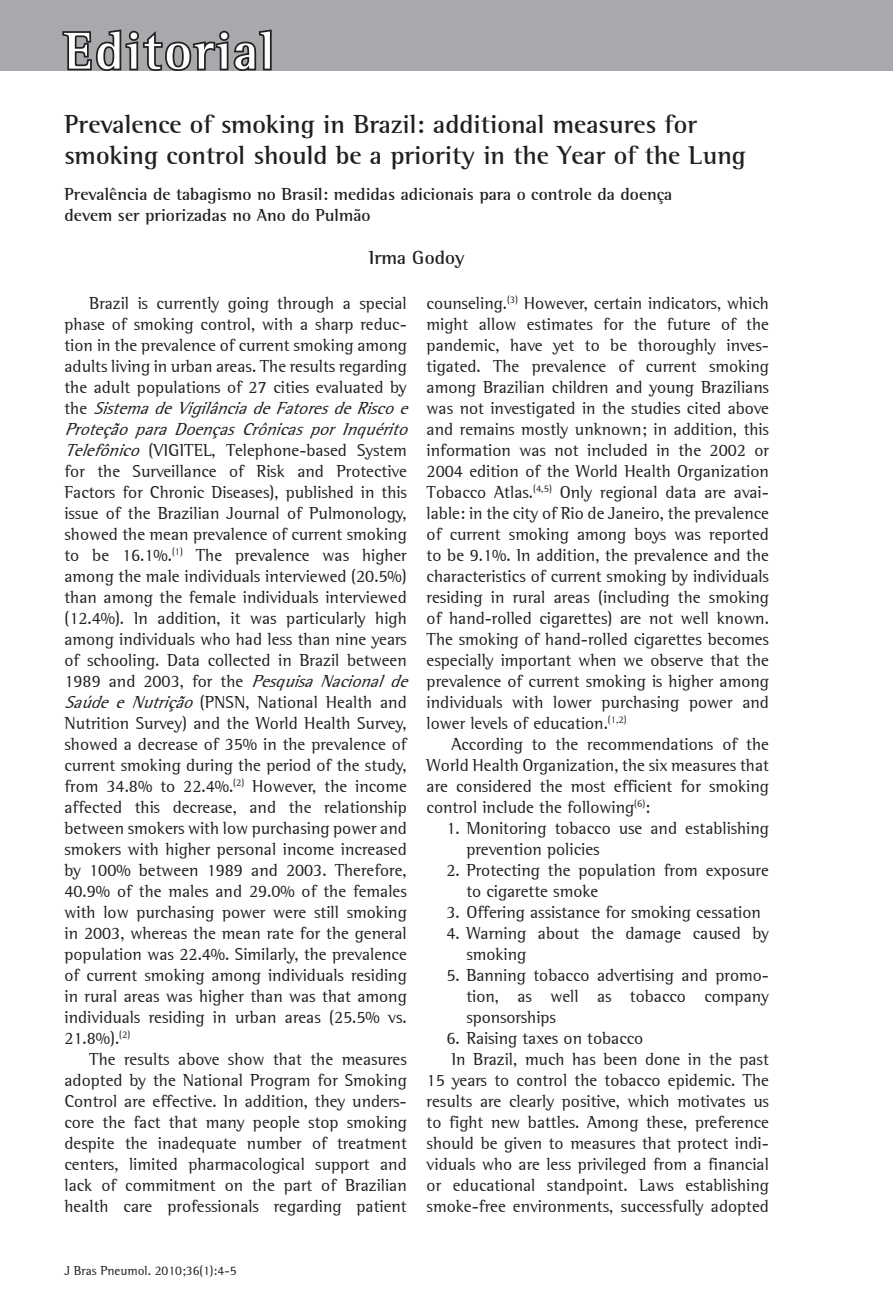
<style>
.page{position:relative;width:893px;height:1315px;background:#fff}
.page>*{position:absolute;margin:0;border:0;box-sizing:border-box;transform-origin:0 0}
.t1{font:700 52.5px "Libre Semi Serif S Si";letter-spacing:.05em;color:#fff}
.t2{font:700 26.25px/31.5px "Libre Semi Serif S Si";color:#231f20}
.t3{font:700 19.25px "Libre Semi Serif S Si";color:#231f20}
.t4{font:17.5px/21px "Libre Semi Serif S Si";color:#231f20;text-align:justify}
.t5{font:700 17.5px/21px "Libre Semi Serif S Si";color:#231f20}
.t6{font:13.12px "Libre Semi Serif S Si";color:#231f20}
.s1{font-style:italic}
</style>
<div class="page">
<div style="left:0;top:0;width:893px;height:70px;background:#a7a9ac"></div>
<svg style="left:61px;top:29px;width:212px;height:42px"></svg>
<h1 class="t1" style="left:64px;top:19px;width:211px">Editorial</h1>
<h2 class="t2" style="left:64px;top:108px;width:683px">Prevalence of smoking in Brazil: additional measures for smoking control should be a priority in the Year of the Lung</h2>
<p class="t5" style="left:64px;top:184px;width:609px">Prevalência de tabagismo no Brasil: medidas adicionais para o controle da doença devem ser priorizadas no Ano do Pulmão</p>
<p class="t3" style="left:369px;top:246px;width:97px">Irma Godoy</p>
<p class="t4" style="left:64px;top:292px;width:351px;text-align:left;text-indent:25px">Brazil is currently going through a special phase of smoking control, with a sharp reduc&shy;tion in the prevalence of current smoking among adults living in urban areas. The results regarding the adult populations of 27 cities evaluated by t h e <span class="s1">SistemadeVigilânciadeFatoresdeRiscoe ProteçãoparaDoençasCrônicasporInquérito Telefônico</span> (VIGITEL, Telephone-based System for the Surveillance of Risk and Protective Factors for Chronic Diseases), published in this issue of the Brazilian Journal of Pulmonology, showed the mean prevalence of current smoking to be 16.1%.<sup>(1)</sup> The prevalence was higher among the male individuals interviewed (20.5%) than among the female individuals interviewed (12.4%). In addition, it was particularly high among individuals who had less than nine years of schooling. Data collected in Brazil between 1 9 8 9 a n d 2 0 0 3 , f o r t h e <span class="s1">PesquisaNacionalde SaúdeeNutrição</span>(PNSN, National Health and Nutrition Survey) and the World Health Survey, showed a decrease of 35% in the prevalence of current smoking during the period of the study, from 34.8% to 22.4%.<sup>(2)</sup> However, the income affected this decrease, and the relationship between smokers with low purchasing power and smokers with higher personal income increased by 100% between 1989 and 2003. Therefore, 40.9% of the males and 29.0% of the females with low purchasing power were still smoking in 2003, whereas the mean rate for the general population was 22.4%. Similarly, the prevalence of current smoking among individuals residing in rural areas was higher than was that among individuals residing in urban areas (25.5% vs.<br>21.8%).<sup>(2)</sup></p>
<p class="t4" style="left:64px;top:1048px;width:344px;text-indent:25px">The results above show that the measures adopted by the National Program for Smoking Control are effective. In addition, they unders&shy;core the fact that many people stop smoking despite the inadequate number of treatment centers, limited pharmacological support and lack of commitment on the part of Brazilian health care professionals regarding patient</p>
<p class="t4" style="left:427px;top:292px;width:344px">counseling.<sup>(3)</sup> However, certain indicators, which might allow estimates for the future of the pandemic, have yet to be thoroughly inves&shy;tigated. The prevalence of current smoking among Brazilian children and young Brazilians was not investigated in the studies cited above and remains mostly unknown; in addition, this information was not included in the 2002 or 2004 edition of the World Health Organization Tobacco Atlas.<sup>(4,5)</sup> Only regional data are avai&shy;lable: in the city of Rio de Janeiro, the prevalence of current smoking among boys was reported to be 9.1%. In addition, the prevalence and the characteristics of current smoking by individuals residing in rural areas (including the smoking of hand-rolled cigarettes) are not well known.<br>The smoking of hand-rolled cigarettes becomes especially important when we observe that the prevalence of current smoking is higher among individuals with lower purchasing power and lower levels of education.<sup>(1,2)</sup></p>
<p class="t4" style="left:427px;top:733px;width:344px;text-indent:25px">According to the recommendations of the World Health Organization, the six measures that are considered the most efficient for smoking control include the following<sup>(6)</sup>:</p>
<p class="t4" style="left:466px;top:817px;width:304px;text-indent:-20px">1. Monitoring tobacco use and establishing prevention policies</p>
<p class="t4" style="left:466px;top:859px;width:304px;text-indent:-20px">2. Protecting the population from exposure to cigarette smoke</p>
<p class="t4" style="left:446px;top:901px;width:316px">3. Offering assistance for smoking cessation</p>
<p class="t4" style="left:466px;top:922px;width:304px;text-indent:-20px">4. Warning about the damage caused by smoking</p>
<p class="t4" style="left:466px;top:964px;width:304px;text-indent:-20px">5. Banning tobacco advertising and promo&shy;tion, as well as tobacco company sponsorships</p>
<p class="t4" style="left:446px;top:1027px;width:198px">6. Raising taxes on tobacco</p>
<p class="t4" style="left:451px;top:1048px;width:319px">In Brazil, much has been done in the past</p>
<p class="t4" style="left:427px;top:1069px;width:344px">15 years to control the tobacco epidemic. The</p>
<p class="t4" style="left:427px;top:1090px;width:344px">results are clearly positive, which motivates us</p>
<p class="t4" style="left:427px;top:1111px;width:344px">to fight new battles. Among these, preference</p>
<p class="t4" style="left:427px;top:1132px;width:344px">should be given to measures that protect indi-</p>
<p class="t4" style="left:427px;top:1153px;width:344px">viduals who are less privileged from a financial</p>
<p class="t4" style="left:427px;top:1174px;width:344px">or educational standpoint. Laws establishing</p>
<p class="t4" style="left:427px;top:1195px;width:344px">smoke-free environments, successfully adopted</p>
<p class="t6" style="left:64px;top:1263px;width:174px">J Bras Pneumol. 2010;36(1):4-5</p>
</div>
